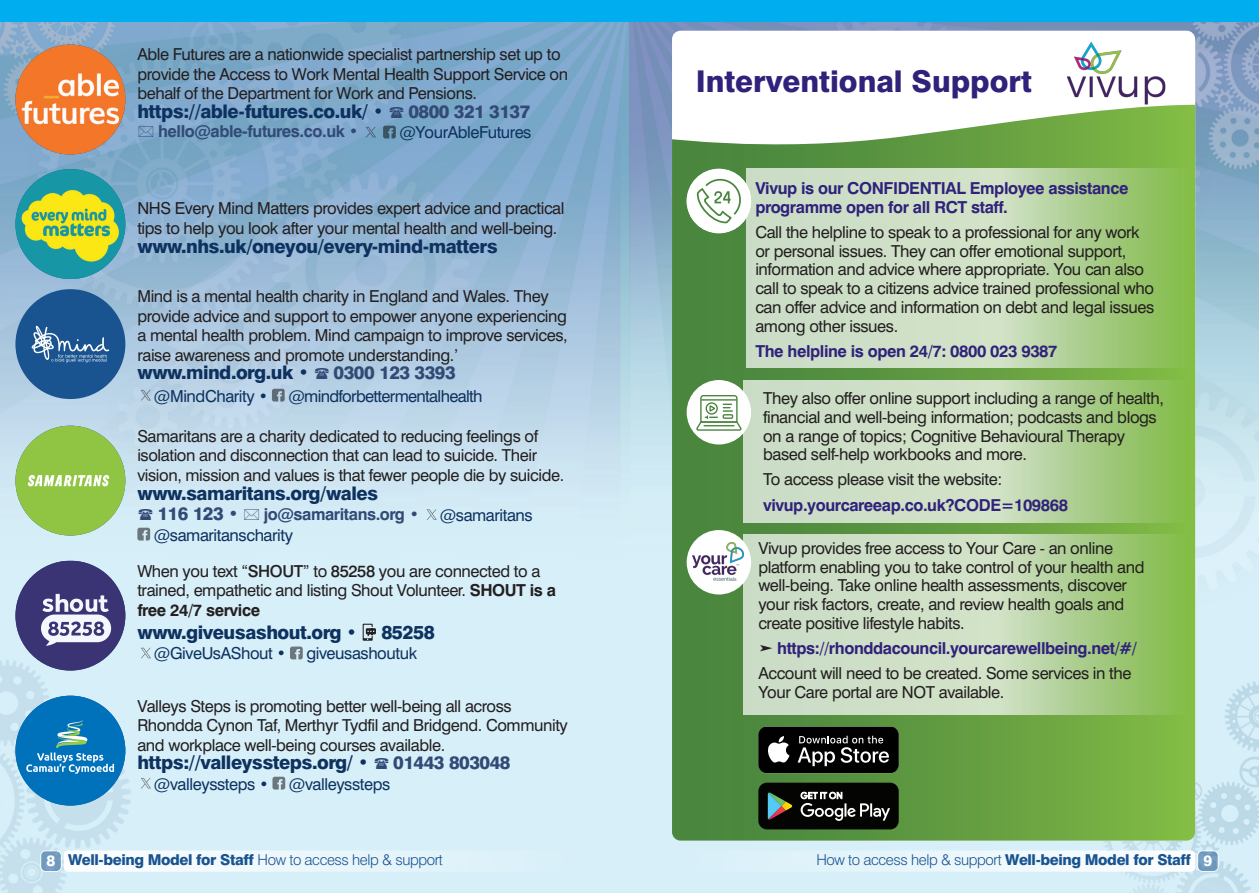
<style>
.page{position:relative;width:1259px;height:893px;background:#fff}
.page>*{position:absolute;margin:0;border:0;box-sizing:border-box;transform-origin:0 0}
.t1{font:800 30px "Swiss 721 BT";color:#30227b}
.t2{font:800 18.75px "Swiss 721 BT";letter-spacing:-.025em;color:#0e3260}
.t3{font:800 18px "Swiss 721 BT";letter-spacing:-.025em;color:#324b76}
.t4{font:16.5px/18.8px "Swiss 721 BT";letter-spacing:-.025em;color:#231f20}
.t5{font:700 16.5px/18.8px "Swiss 721 BT";letter-spacing:-.025em;color:#30227b}
.t6{font:16.5px "Swiss 721 BT";letter-spacing:-.025em;color:#0e3260}
.t7{font:700 16.5px "Swiss 721 BT";letter-spacing:-.025em;color:#324b76}
.t8{font:800 15px "Swiss 721 BT";letter-spacing:-.025em;color:#195491}
.t9{font:300 15px "Swiss 721 BT";letter-spacing:-.025em;color:#195491}
.t10{font:800 15px "Swiss 721 BT";color:#fff}
.s1{font-weight:800}
.s2{font-weight:500}
.s3{font-weight:700}
.s4{font-family:"Arial Unicode MS";font-weight:400;color:#231f20}
.s5{font-weight:300}
</style>
<div class="page">
<img style="left:0;top:21px;width:1259px;height:872px">
<div style="left:64px;top:850px;width:523px;height:22px;background:linear-gradient(to right,#fefefe,#d7eff9)"></div>
<div style="left:41px;top:851px;width:20px;height:20px;background:#6f9abe;border-radius:4px"></div>
<div style="left:40px;top:850px;width:22px;height:22px;border:2px solid #fff;border-radius:5px"></div>
<div style="left:672px;top:850px;width:523px;height:22px;background:linear-gradient(to right,#d7eff9,#fefefe)"></div>
<div style="left:1198px;top:851px;width:19px;height:20px;background:#6f9abf;border-radius:4px"></div>
<div style="left:1197px;top:850px;width:21px;height:22px;border:2px solid #fff;border-radius:5px"></div>
<img style="left:15px;top:45px;width:110px;height:109px;border-radius:50%">
<svg style="left:366px;top:127px;width:10px;height:10px"></svg>
<svg style="left:383px;top:126px;width:13px;height:12px"></svg>
<img style="left:15px;top:169px;width:110px;height:110px;border-radius:50%">
<div style="left:15px;top:289px;width:110px;height:110px;background:#195491;border-radius:50%"></div>
<svg style="left:32px;top:326px;width:77px;height:36px"></svg>
<svg style="left:141px;top:390px;width:10px;height:10px"></svg>
<svg style="left:272px;top:389px;width:13px;height:13px"></svg>
<div style="left:15px;top:426px;width:110px;height:110px;background:#8fc542;border-radius:50%"></div>
<svg style="left:28px;top:475px;width:81px;height:11px"></svg>
<svg style="left:426px;top:509px;width:11px;height:11px"></svg>
<svg style="left:137px;top:528px;width:13px;height:12px"></svg>
<div style="left:15px;top:561px;width:110px;height:110px;background:#3b3474;border-radius:50%"></div>
<svg style="left:41px;top:594px;width:70px;height:52px"></svg>
<svg style="left:363px;top:624px;width:13px;height:17px"></svg>
<svg style="left:141px;top:648px;width:10px;height:10px"></svg>
<svg style="left:290px;top:647px;width:13px;height:12px"></svg>
<svg style="left:15px;top:696px;width:110px;height:110px;background:#3b93c9"></svg>
<svg style="left:141px;top:778px;width:10px;height:10px"></svg>
<svg style="left:272px;top:777px;width:13px;height:12px"></svg>
<div style="left:0;top:0;width:1259px;height:21px;background:#00aeef"></div>
<div style="left:672px;top:31px;width:523px;height:810px;background:#fff;border-radius:9px"></div>
<svg style="left:672px;top:105px;width:523px;height:736px;background:#70a453"></svg>
<img style="left:1063px;top:42px;width:106px;height:65px">
<svg style="left:746px;top:169px;width:442px;height:198px;background:#bed7ab"></svg>
<svg style="left:743px;top:380px;width:442px;height:142px;background:#bdd7ab"></svg>
<svg style="left:743px;top:534px;width:442px;height:181px;background:#bdd7ab"></svg>
<svg style="left:758px;top:726px;width:140px;height:47px;background:#2c2d2c"></svg>
<svg style="left:758px;top:783px;width:140px;height:46px;background:#252825"></svg>
<svg style="left:686px;top:169px;width:65px;height:64px"></svg>
<svg style="left:686px;top:380px;width:65px;height:64px"></svg>
<div style="left:687px;top:381px;width:63px;height:63px;background:#fff;border-radius:50%"></div>
<svg style="left:696px;top:395px;width:46px;height:36px"></svg>
<div style="left:686px;top:530px;width:65px;height:64px;background:#fff;border-radius:50%"></div>
<img style="left:693px;top:542px;width:50px;height:39px">
<svg style="left:390px;top:107px;width:13px;height:11px"></svg>
<svg style="left:139px;top:126px;width:14px;height:11px"></svg>
<svg style="left:315px;top:368px;width:14px;height:11px"></svg>
<svg style="left:139px;top:508px;width:13px;height:11px"></svg>
<svg style="left:244px;top:508px;width:15px;height:11px"></svg>
<svg style="left:374px;top:758px;width:14px;height:11px"></svg>
<p class="t4" style="left:137px;top:47px;width:432px;line-height:19.5px">Able Futures are a nationwide specialist partnership set up to provide the Access to Work Mental Health Support Service on behalf of the Department for Work and Pensions.</p>
<p class="t2" style="left:137px;top:105px;width:248px">https://able-futures.co.uk/ •</p>
<p class="t3" style="left:408px;top:105px;width:124px">0800 321 3137</p>
<p class="t7" style="left:158px;top:125px;width:202px">hello@able-futures.co.uk •</p>
<p class="t6" style="left:399px;top:127px;width:133px">@YourAbleFutures</p>
<p class="t4" style="left:137px;top:200px;width:429px;line-height:19.8px">NHS Every Mind Matters provides expert advice and practical tips to help you look after your mental health and well-being.</p>
<p class="t2" style="left:137px;top:239px;width:362px">www.nhs.uk/oneyou/every-mind-matters</p>
<p class="t4" style="left:137px;top:288px;width:432px;line-height:19.5px">Mind is a mental health charity in England and Wales. They provide advice and support to empower anyone experiencing a mental health problem. Mind campaign to improve services, raise awareness and promote understanding.’</p>
<p class="t2" style="left:137px;top:366px;width:173px">www.mind.org.uk •</p>
<p class="t3" style="left:334px;top:366px;width:124px">0300 123 3393</p>
<p class="t6" style="left:154px;top:390px;width:330px">@MindCharity • @mindforbettermentalhealth</p>
<p class="t4" style="left:137px;top:428px;width:428px;line-height:19.5px">Samaritans are a charity dedicated to reducing feelings of isolation and disconnection that can lead to suicide. Their vision, mission and values is that fewer people die by suicide.</p>
<p class="t2" style="left:137px;top:486px;width:242px">www.samaritans.org/wales</p>
<p class="t3" style="left:157px;top:507px;width:83px">116 123 •</p>
<p class="t7" style="left:264px;top:508px;width:157px">jo@samaritans.org <span class="s1">•</span></p>
<p class="t6" style="left:440px;top:509px;width:94px">@samaritans</p>
<p class="t6" style="left:154px;top:529px;width:141px">@samaritanscharity</p>
<p class="t4" style="left:137px;top:562px;width:420px;line-height:19.8px">When you text “<span class="s2">SHOUT</span>” to <span class="s2">85258</span> you are connected to a trained, empathetic and listing Shout Volunteer. <span class="s3">SHOUT is a free 24/7 service</span></p>
<p class="t2" style="left:137px;top:626px;width:221px">www.giveusashout.org •</p>
<p class="t2" style="left:381px;top:626px;width:55px">85258</p>
<p class="t6" style="left:154px;top:647px;width:265px">@GiveUsAShout • giveusashoutuk</p>
<p class="t4" style="left:137px;top:698px;width:432px;line-height:19.5px">Valleys Steps is promoting better well-being all across<br>Rhondda Cynon Taf, Merthyr Tydfil and Bridgend. Community and workplace well-being courses available.</p>
<p class="t2" style="left:137px;top:756px;width:233px">https://valleyssteps.org/ •</p>
<p class="t3" style="left:393px;top:756px;width:119px">01443 803048</p>
<p class="t6" style="left:154px;top:778px;width:238px">@valleyssteps • @valleyssteps</p>
<p class="t1" style="left:695px;top:70px;width:338px">Interventional Support</p>
<p class="t5" style="left:755px;top:180px;width:374px">Vivup is our CONFIDENTIAL Employee assistance programme open for all RCT staff.</p>
<p class="t4" style="left:755px;top:224px;width:400px">Call the helpline to speak to a professional for any work or personal issues. They can offer emotional support, information and advice where appropriate. You can also call to speak to a citizens advice trained professional who can offer advice and information on debt and legal issues among other issues.</p>
<p class="t5" style="left:755px;top:343px;width:304px">The helpline is open 24/7: 0800 023 9387</p>
<p class="t4" style="left:763px;top:390px;width:402px">They also offer online support including a range of health, financial and well-being information; podcasts and blogs on a range of topics; Cognitive Behavioural Therapy based self-help workbooks and more.</p>
<p class="t4" style="left:763px;top:472px;width:241px">To access please visit the website:</p>
<p class="t5" style="left:763px;top:497px;width:306px">vivup.yourcareeap.co.uk?CODE=109868</p>
<p class="t4" style="left:758px;top:540px;width:387px">Vivup provides free access to Your Care - an online platform enabling you to take control of your health and well-being. Take online health assessments, discover your risk factors, create, and review health goals and create positive lifestyle habits.</p>
<p class="t5" style="left:758px;top:640px;width:380px"><span class="s4">➤</span> https://rhonddacouncil.yourcarewellbeing.net/#/</p>
<p class="t4" style="left:758px;top:665px;width:374px">Account will need to be created. Some services in the<br>Your Care portal are NOT available.</p>
<p class="t10" style="left:47px;top:855px;width:10px">8</p>
<p class="t8" style="left:68px;top:855px;width:376px">Well-being Model for Staff <span class="s5">How to access help &amp; support</span></p>
<p class="t9" style="left:816px;top:855px;width:376px">How to access help &amp; support <span class="s1">Well-being Model for Staff</span></p>
<p class="t10" style="left:1203px;top:855px;width:10px">9</p>
</div>
